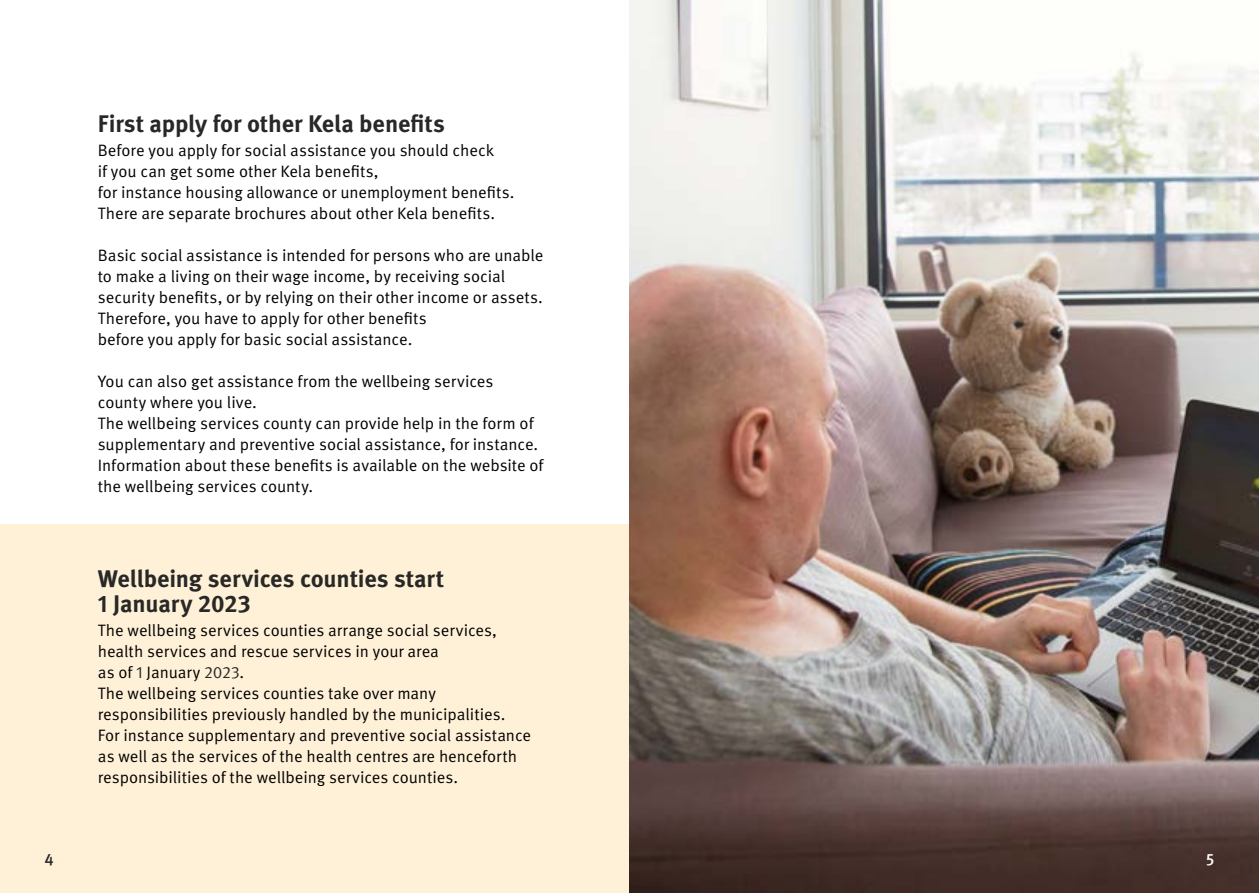
<style>
.page{position:relative;width:1259px;height:893px;background:#fff}
.page>*{position:absolute;margin:0;border:0;box-sizing:border-box;transform-origin:0 0}
.H2_otsikko{font:700 24px "Meta Pro";letter-spacing:-.005em;color:#282827}
.Body_copy{font:16.5px/21px "Meta Pro Norm";color:#000}
.Links{font:16.5px/21px "Meta Pro Norm";color:#000}
.t1{font:500 16.5px "Meta Pro";color:#282827}
.t2{font:500 16.5px "Meta Pro";color:#fff}
.s1{color:#282827}
</style>
<div class="page">
<div style="left:0;top:524px;width:642px;height:369px;background:#fff1d7"></div>
<img style="left:629px;top:0;width:630px;height:893px">
<h2 class="H2_otsikko" style="left:98px;top:105px;width:349px">First apply for other Kela benefits</h2>
<p class="Body_copy" style="left:98px;top:139px;width:398px">Before you apply for social assistance you should check</p>
<p class="Body_copy" style="left:98px;top:160px;width:418px">if you can get some other Kela benefits,<br>for instance housing allowance or unemployment benefits.</p>
<p class="Body_copy" style="left:98px;top:202px;width:399px">There are separate brochures about other Kela benefits.</p>
<p class="Body_copy" style="left:98px;top:244px;width:447px">Basic social assistance is intended for persons who are unable to make a living on their wage income, by receiving social security benefits, or by relying on their other income or assets.</p>
<p class="Body_copy" style="left:98px;top:307px;width:330px">Therefore, you have to apply for other benefits before you apply for basic social assistance.</p>
<p class="Body_copy" style="left:98px;top:370px;width:397px">You can also get assistance from the wellbeing services county where you live.</p>
<p class="Body_copy" style="left:98px;top:412px;width:442px">The wellbeing services county can provide help in the form of supplementary and preventive social assistance, for instance.</p>
<p class="Body_copy" style="left:98px;top:454px;width:447px">Information about these benefits is available on the website of the wellbeing services county.</p>
<h2 class="H2_otsikko" style="left:98px;top:559px;width:348px">Wellbeing services counties start</h2>
<h2 class="H2_otsikko" style="left:98px;top:585px;width:154px">1 January 2023</h2>
<p class="Links" style="left:98px;top:619px;width:401px">The wellbeing services counties arrange social services, health services and rescue services in your area<br>as of <span class="s1">1</span> January <span class="s1">2023</span>.</p>
<p class="Links" style="left:98px;top:682px;width:409px">The wellbeing services counties take over many responsibilities previously handled by the municipalities.</p>
<p class="Links" style="left:98px;top:724px;width:435px">For instance supplementary and preventive social assistance as well as the services of the health centres are henceforth responsibilities of the wellbeing services counties.</p>
<p class="t1" style="left:44px;top:846px;width:11px">4</p>
<p class="t2" style="left:1206px;top:846px;width:10px">5</p>
</div>
